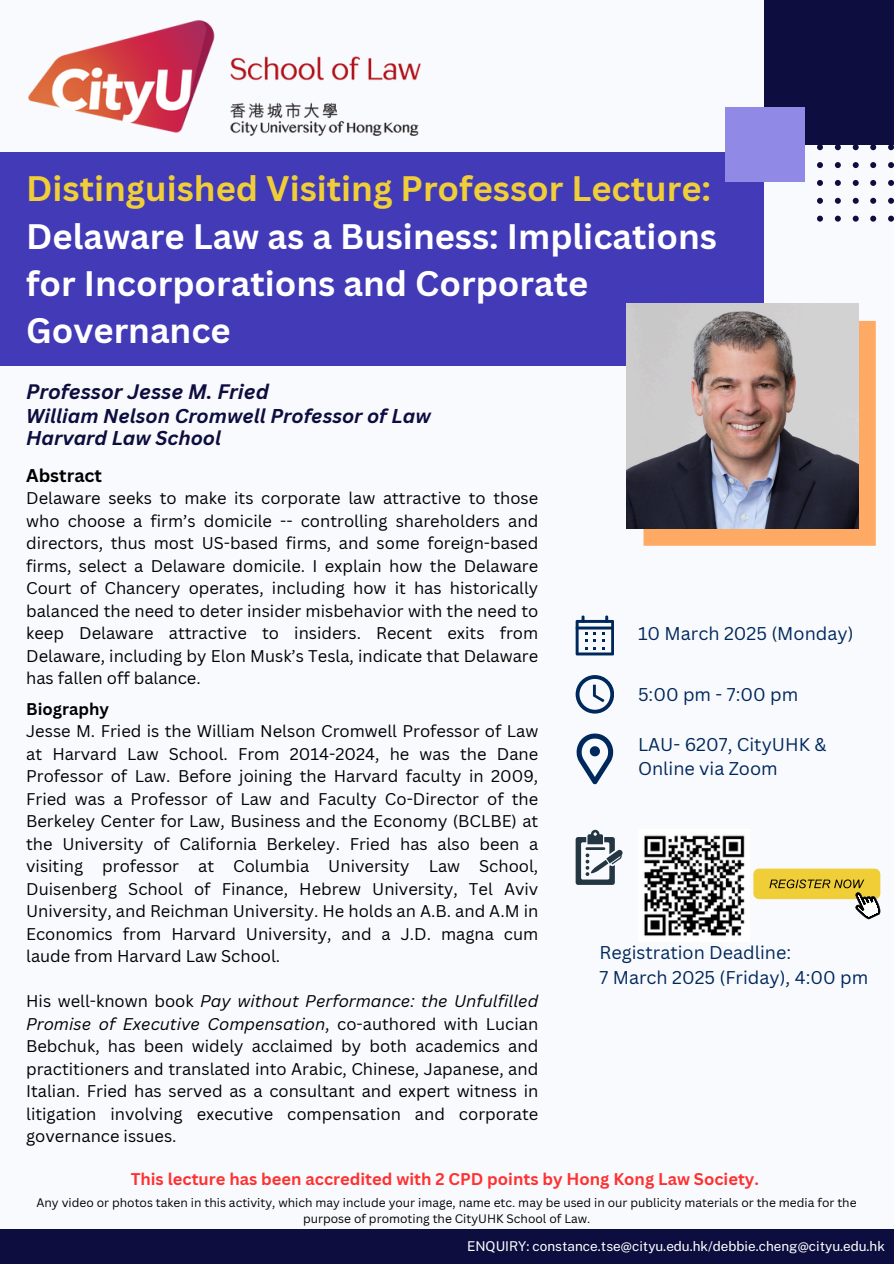
<style>
.page{position:relative;width:894px;height:1264px;background:#fff}
.page>*{position:absolute;margin:0;border:0;box-sizing:border-box;transform-origin:0 0}
.t1{font:700 34.5px/47.2px "Canva Sans";color:#fff}
.t2{font:italic 700 20.4px "Canva Sans";color:#0d0d40}
.t3{font:italic 700 19.5px/22.5px "Canva Sans";color:#0d0d40}
.t4{font:18px/24.8px "Canva Sans";color:#00285d}
.t5{font:700 18px "Canva Sans";color:#000}
.t6{font:16.5px/22.5px "Canva Sans";color:#000;text-align:justify}
.t7{font:700 16.5px "Canva Sans";color:#ff3131}
.t8{font:13.5px "Public Sans";color:#fff}
.t9{font:12px/16px "Canva Sans";color:#000;text-align:center}
.s1{color:#efce38}
.s2{font-weight:700}
.s3{font-style:italic}
</style>
<div class="page">
<div style="left:0;top:0;width:893px;height:1263px;background:#f9fafd"></div>
<div style="left:763px;top:0;width:130px;height:145px;background:#0d0d40"></div>
<div style="left:0;top:153px;width:763px;height:213px;background:#433ab8"></div>
<div style="left:643px;top:321px;width:232px;height:224px;background:#ffaa64"></div>
<img style="left:626px;top:304px;width:232px;height:225px">
<div style="left:724px;top:107px;width:80px;height:75px;background:#9089e6"></div>
<svg style="left:817px;top:145px;width:76px;height:76px"></svg>
<svg style="left:575px;top:615px;width:38px;height:40px"></svg>
<svg style="left:575px;top:675px;width:38px;height:38px"></svg>
<svg style="left:576px;top:733px;width:37px;height:51px"></svg>
<img style="left:644px;top:835px;width:101px;height:101px">
<svg style="left:575px;top:829px;width:47px;height:55px"></svg>
<div style="left:753px;top:868px;width:127px;height:31px;background:#efce38;border-radius:6px"></div>
<svg style="left:769px;top:879px;width:111px;height:40px"></svg>
<div style="left:0;top:1228px;width:893px;height:35px;background:#0d0d40"></div>
<img style="left:28px;top:20px;width:393px;height:116px">
<h1 class="t1" style="left:26px;top:164px;width:692px"><span class="s1">Distinguished Visiting Professor Lecture:<br></span>Delaware Law as a Business: Implications for Incorporations and Corporate Governance</h1>
<p class="t2" style="left:26px;top:377px;width:244px">Professor Jesse M. Fried</p>
<p class="t3" style="left:26px;top:404px;width:406px">William Nelson Cromwell Professor of Law<br>Harvard Law School</p>
<p class="t5" style="left:26px;top:462px;width:77px">Abstract</p>
<p class="t6" style="left:26px;top:486px;width:513px">Delaware seeks to make its corporate law attractive to those who choose a firm’s domicile -- controlling shareholders and directors, thus most US-based firms, and some foreign-based firms, select a Delaware domicile. I explain how the Delaware Court of Chancery operates, including how it has historically balanced the need to deter insider misbehavior with the need to keep Delaware attractive to insiders. Recent exits from Delaware, including by Elon Musk’s Tesla, indicate that Delaware has fallen off balance.</p>
<p class="t6" style="left:26px;top:697px;width:513px;text-align:left"><span class="s2">Biography<br></span>Jesse M. Fried is the William Nelson Cromwell Professor of Law at Harvard Law School. From 2014-2024, he was the Dane Professor of Law. Before joining the Harvard faculty in 2009, Fried was a Professor of Law and Faculty Co-Director of the Berkeley Center for Law, Business and the Economy (BCLBE) at the University of California Berkeley. Fried has also been a visiting professor at Columbia University Law School, Duisenberg School of Finance, Hebrew University, Tel Aviv University, and Reichman University. He holds an A.B. and A.M in Economics from Harvard University, and a J.D. magna cum laude from Harvard Law School.</p>
<p class="t6" style="left:26px;top:989px;width:513px">His well-known book <span class="s3">Pay without Performance: the Unfulfilled Promise of Executive Compensation</span>, co-authored with Lucian Bebchuk, has been widely acclaimed by both academics and practitioners and translated into Arabic, Chinese, Japanese, and Italian. Fried has served as a consultant and expert witness in litigation involving executive compensation and corporate governance issues.</p>
<p class="t4" style="left:637px;top:620px;width:217px">10 March 2025 (Monday)</p>
<h3 class="t4" style="left:637px;top:681px;width:162px">5:00 pm - 7:00 pm</h3>
<h2 class="t4" style="left:637px;top:731px;width:190px">LAU- 6207, CityUHK &amp;</h2>
<h5 class="t4" style="left:637px;top:756px;width:141px">Online via Zoom</h5>
<h5 class="t4" style="left:599px;top:939px;width:270px">Registration Deadline:<br>7 March 2025 (Friday), 4:00 pm</h5>
<h5 class="t7" style="left:131px;top:1167px;width:629px">This lecture has been accredited with 2 CPD points by Hong Kong Law Society.</h5>
<p class="t9" style="left:36px;top:1194px;width:821px">Any video or photos taken in this activity, which may include your image, name etc. may be used in our publicity materials or the media for the purpose of promoting the CityUHK School of Law.</p>
<p class="t8" style="left:467px;top:1238px;width:419px">ENQUIRY: constance.tse@cityu.edu.hk/debbie.cheng@cityu.edu.hk</p>
</div>
